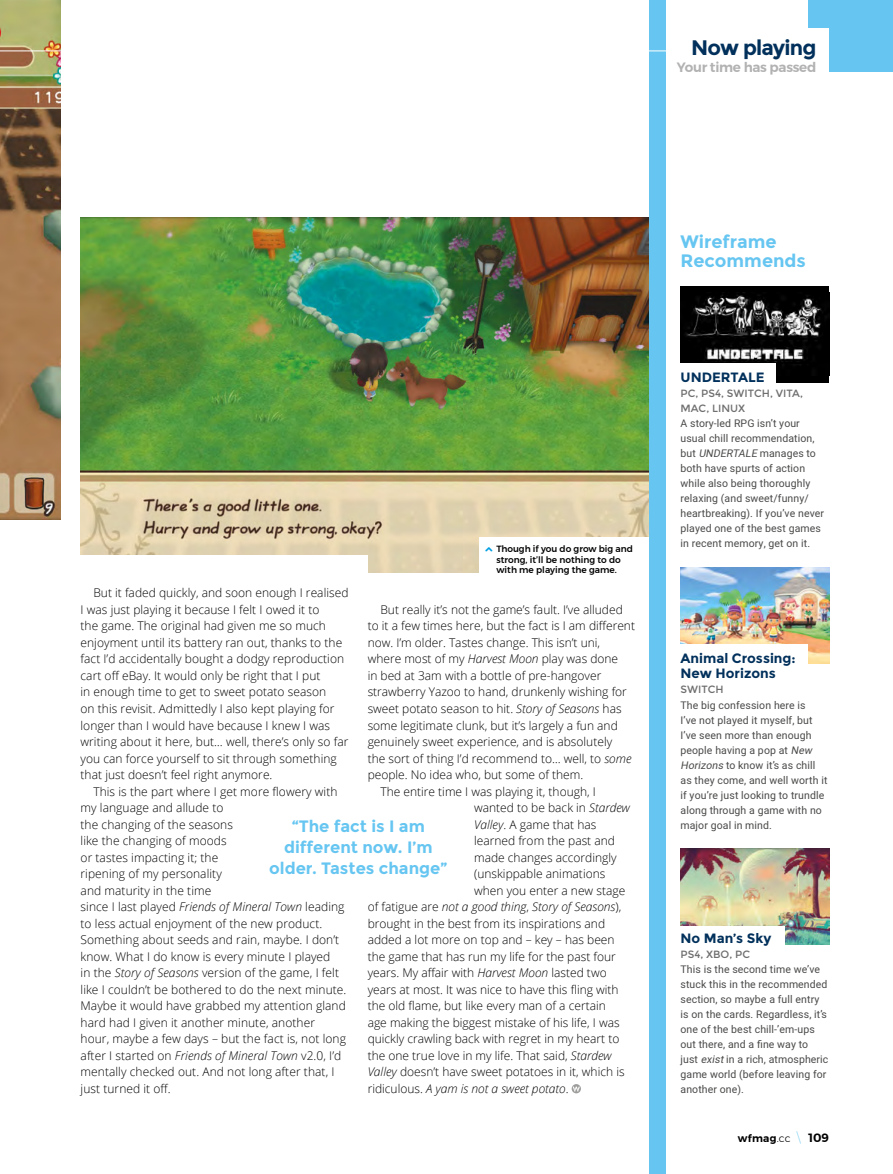
<style>
.page{position:relative;width:893px;height:1174px;background:#fff}
.page>*{position:absolute;margin:0;border:0;box-sizing:border-box;transform-origin:0 0}
.t1{font:700 21px "Montserrat";letter-spacing:-.04em;color:#00305b}
.t2{font:700 18px/19.5px "Montserrat";color:#66c6f1}
.t3{font:700 16.5px/21px "Montserrat";color:#66c6f1;text-align:center}
.t4{font:700 13.5px/15px "Montserrat";color:#00305b}
.t5{font:600 13.5px "Montserrat";letter-spacing:-.02em;color:#b3b2b2}
.t6{font:300 12px/16.5px "Open Sans";letter-spacing:.005em;color:#000}
.t7{font:italic 300 12px "Open Sans";color:#000}
.t8{font:10.5px/15px "Heebo";letter-spacing:.01em;color:#4a4a49}
.t9{font:10.5px/15px "Montserrat";color:#706f6f}
.t10{font:600 10.5px "Montserrat";letter-spacing:.02em;color:#000}
.t11{font:500 9px/10.5px "Montserrat";color:#000}
.s1{font-style:italic}
.s2{font-style:normal}
.s3{font-weight:300}
.s4{font-weight:200;font-size:12.75px;color:#66c6f1}
.s5{font-size:12px}
</style>
<div class="page">
<img style="left:81px;top:218px;width:568px;height:354px">
<div style="left:479px;top:537px;width:170px;height:47px;background:#fff"></div>
<div style="left:71px;top:555px;width:297px;height:80px;background:#fff"></div>
<img style="left:0;top:0;width:60px;height:519px">
<div style="left:680px;top:286px;width:149px;height:96px;background:#000"></div>
<img style="left:685px;top:292px;width:141px;height:73px">
<img style="left:680px;top:567px;width:149px;height:96px">
<img style="left:680px;top:848px;width:149px;height:96px">
<div style="left:669px;top:363px;width:107px;height:46px;background:#fff"></div>
<div style="left:669px;top:644px;width:139px;height:47px;background:#fff"></div>
<div style="left:669px;top:926px;width:116px;height:46px;background:#fff"></div>
<svg style="left:572px;top:1084px;width:9px;height:9px"></svg>
<svg style="left:573px;top:1086px;width:7px;height:5px"></svg>
<div style="left:649px;top:0;width:16px;height:1174px;background:#66c6f1"></div>
<div style="left:808px;top:0;width:85px;height:72px;background:#66c6f1"></div>
<hr style="left:0;top:51px;width:672px;height:1px;background:#fff">
<div style="left:680px;top:29px;width:149px;height:57px;background:#fff"></div>
<h1 class="t1" style="left:691px;top:36px;width:127px">Now playing</h1>
<p class="t5" style="left:677px;top:56px;width:141px">Your time has passed</p>
<p class="t11" style="left:496px;top:544px;width:138px">Though if you do grow big and strong, it’ll be nothing to do with me playing the game.</p>
<p class="t6" style="left:81px;top:584px;width:269px;text-indent:13px">But it faded quickly, and soon enough I realised I was just playing it because I felt I owed it to<br>the game. The original had given me so much enjoyment until its battery ran out, thanks to the fact I’d accidentally bought a dodgy reproduction cart off eBay. It would only be right that I put<br>in enough time to get to sweet potato season<br>on this revisit. Admittedly I also kept playing for longer than I would have because I knew I was writing about it here, but… well, there’s only so far you can force yourself to sit through something that just doesn’t feel right anymore.</p>
<p class="t6" style="left:81px;top:782px;width:267px;text-indent:13px">This is the part where I get more flowery with my language and allude to<br>the changing of the seasons<br>like the changing of moods<br>or tastes impacting it; the<br>ripening of my personality<br>and maturity in the time<br>since I last played <span class="s1">Friends of Mineral Town</span> leading to less actual enjoyment of the new product.<br>Something about seeds and rain, maybe. I don’t know. What I do know is every minute I played<br>in the <span class="s1">Story of Seasons</span> version of the game, I felt like I couldn’t be bothered to do the next minute.<br>Maybe it would have grabbed my attention gland hard had I given it another minute, another hour, maybe a few days – but the fact is, not long after I started on <span class="s1">Friends of Mineral Town</span> v2.0, I’d mentally checked out. And not long after that, I just turned it off.</p>
<p class="t6" style="left:380px;top:601px;width:244px">But really it’s not the game’s fault. I’ve alluded</p>
<p class="t6" style="left:368px;top:617px;width:269px">to it a few times here, but the fact is I am different</p>
<p class="t6" style="left:368px;top:634px;width:234px">now. I’m older. Tastes change. This isn’t uni,</p>
<p class="t6" style="left:368px;top:650px;width:252px">where most of my <span class="s1">Harvest Moon</span> play was done</p>
<p class="t6" style="left:368px;top:667px;width:235px">in bed at 3am with a bottle of pre-hangover</p>
<p class="t6" style="left:368px;top:683px;width:261px">strawberry Yazoo to hand, drunkenly wishing for</p>
<p class="t6" style="left:368px;top:700px;width:255px">sweet potato season to hit. <span class="s1">Story of Seasons</span> has</p>
<p class="t6" style="left:368px;top:716px;width:252px">some legitimate clunk, but it’s largely a fun and</p>
<p class="t6" style="left:368px;top:733px;width:246px">genuinely sweet experience, and is absolutely</p>
<p class="t6" style="left:368px;top:749px;width:265px">the sort of thing I’d recommend to… well, to <span class="s1">some</span></p>
<p class="t6" style="left:368px;top:766px;width:217px">people. No idea who, but some of them.</p>
<p class="t6" style="left:380px;top:782px;width:217px">The entire time I was playing it, though, I</p>
<p class="t6" style="left:474px;top:799px;width:157px">wanted to be back in <span class="s1">Stardew</span></p>
<p class="t6" style="left:474px;top:815px;width:124px"><span class="s1">Valley</span>. A game that has</p>
<p class="t6" style="left:474px;top:832px;width:142px">learned from the past and</p>
<p class="t6" style="left:474px;top:848px;width:144px">made changes accordingly</p>
<p class="t6" style="left:474px;top:865px;width:133px">(unskippable animations</p>
<p class="t6" style="left:474px;top:881px;width:153px">when you enter a new stage</p>
<p class="t7" style="left:368px;top:898px;width:255px"><span class="s2">of fatigue are</span> not a good thing<span class="s2">,</span> Story of Seasons<span class="s2">),</span></p>
<p class="t6" style="left:368px;top:914px;width:239px">brought in the best from its inspirations and</p>
<p class="t6" style="left:368px;top:931px;width:248px">added a lot more on top and – key – has been</p>
<p class="t6" style="left:368px;top:947px;width:250px">the game that has run my life for the past four</p>
<p class="t6" style="left:368px;top:964px;width:241px">years. My affair with <span class="s1">Harvest Moon</span> lasted two</p>
<p class="t6" style="left:368px;top:980px;width:253px">years at most. It was nice to have this fling with</p>
<p class="t6" style="left:368px;top:997px;width:240px">the old flame, but like every man of a certain</p>
<p class="t6" style="left:368px;top:1013px;width:253px">age making the biggest mistake of his life, I was</p>
<p class="t6" style="left:368px;top:1030px;width:253px">quickly crawling back with regret in my heart to</p>
<p class="t6" style="left:368px;top:1046px;width:245px">the one true love in my life. That said, <span class="s1">Stardew</span></p>
<p class="t6" style="left:368px;top:1063px;width:258px"><span class="s1">Valley</span> doesn’t have sweet potatoes in it, which is</p>
<p class="t7" style="left:368px;top:1080px;width:202px"><span class="s2">ridiculous.</span> A yam is not a sweet potato<span class="s2">.</span></p>
<h3 class="t3" style="left:269px;top:816px;width:180px">“The fact is I am different now. I’m older. Tastes change”</h3>
<h2 class="t2" style="left:680px;top:232px;width:127px">Wireframe<br>Recommends</h2>
<p class="t4" style="left:680px;top:370px;width:86px">UNDERTALE</p>
<p class="t9" style="left:680px;top:386px;width:124px">PC, PS4, SWITCH, VITA,<br>MAC, LINUX</p>
<p class="t8" style="left:680px;top:416px;width:145px">A story-led RPG isn’t your usual chill recommendation, but <span class="s1">UNDERTALE</span> manages to both have spurts of action while also being thoroughly relaxing (and sweet/funny/ heartbreaking). If you’ve never played one of the best games in recent memory, get on it.</p>
<p class="t4" style="left:680px;top:651px;width:117px">Animal Crossing:<br>New Horizons</p>
<p class="t9" style="left:680px;top:682px;width:45px">SWITCH</p>
<p class="t8" style="left:680px;top:697px;width:148px">The big confession here is<br>I’ve not played it myself, but<br>I’ve seen more than enough people having a pop at <span class="s1">New<br>Horizons</span> to know it’s as chill as they come, and well worth it if you’re just looking to trundle along through a game with no major goal in mind.</p>
<p class="t4" style="left:680px;top:930px;width:92px">No Man’s Sky</p>
<p class="t9" style="left:680px;top:946px;width:71px">PS4, XBO, PC</p>
<p class="t8" style="left:680px;top:961px;width:149px">This is the second time we’ve stuck this in the recommended section, so maybe a full entry is on the cards. Regardless, it’s one of the best chill-’em-ups out there, and a fine way to<br>just <span class="s1">exist</span>in a rich, atmospheric game world (before leaving for another one).</p>
<p class="t10" style="left:738px;top:1130px;width:92px">wfmag<span class="s3">.cc</span> <span class="s4">\</span> <span class="s5">109</span></p>
</div>
